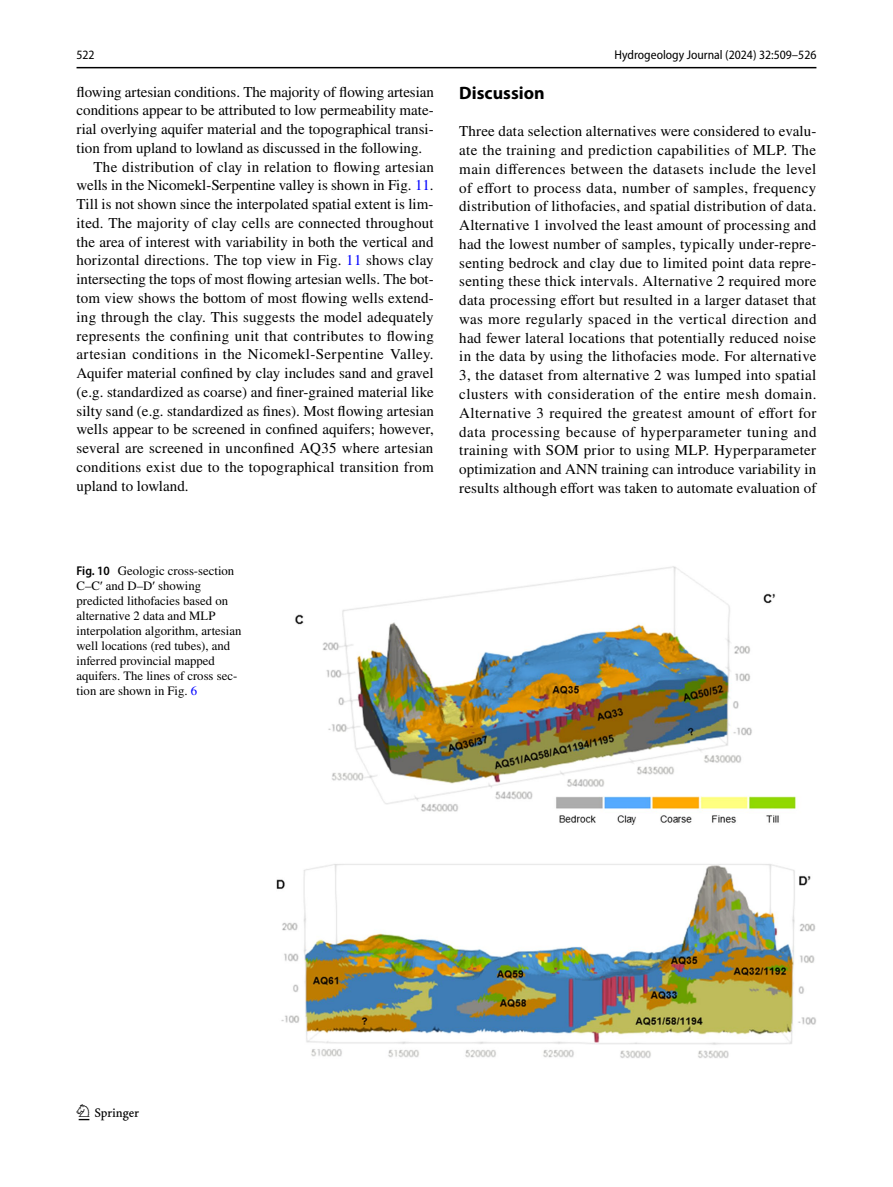
<style>
.page{position:relative;width:893px;height:1187px;background:#fff}
.page>*{position:absolute;margin:0;border:0;box-sizing:border-box;transform-origin:0 0}
.t1{font:22.5px "Springnew Regular 2";color:#000}
.t2{font:700 18px "Myriad Pro";color:#000}
.t3{font:15px/18.8px "STIX";letter-spacing:.005em;color:#000;text-align:justify}
.t4{font:15px "STIX";letter-spacing:.025em;color:#000}
.t5{font:12.75px/15px "STIX";color:#000}
.t6{font:semi-condensed 12.75px "Myriad Pro";color:#000}
.s1{color:#00f}
.s2{font-family:"Myriad Pro";font-weight:600;font-stretch:semi-condensed}
.s3{font-family:"Times New Roman"}
</style>
<div class="page">
<hr style="left:77px;top:67px;width:739px;height:1px;background:#000">
<img style="left:276px;top:566px;width:540px;height:491px">
<p class="t6" style="left:77px;top:48px;width:20px">522</p>
<p class="t6" style="left:615px;top:48px;width:203px">Hydrogeology Journal (2024) 32:509–526</p>
<p class="t3" style="left:77px;top:83px;width:359px">flowing artesian conditions. The majority of flowing artesian</p>
<p class="t3" style="left:77px;top:102px;width:359px">conditions appear to be attributed to low permeability mate-</p>
<p class="t3" style="left:77px;top:121px;width:359px">rial overlying aquifer material and the topographical transi-</p>
<p class="t3" style="left:77px;top:139px;width:347px">tion from upland to lowland as discussed in the following.</p>
<p class="t3" style="left:94px;top:158px;width:342px">The distribution of clay in relation to flowing artesian</p>
<p class="t3" style="left:77px;top:177px;width:359px">wells in the Nicomekl-Serpentine valley is shown in Fig. <span class="s1">11</span>.</p>
<p class="t3" style="left:77px;top:196px;width:358px">Till is not shown since the interpolated spatial extent is lim-</p>
<p class="t3" style="left:77px;top:214px;width:359px">ited. The majority of clay cells are connected throughout</p>
<p class="t3" style="left:77px;top:233px;width:359px">the area of interest with variability in both the vertical and</p>
<p class="t3" style="left:77px;top:252px;width:359px">horizontal directions. The top view in Fig. <span class="s1">11</span> shows clay</p>
<p class="t3" style="left:77px;top:271px;width:359px">intersecting the tops of most flowing artesian wells. The bot-</p>
<p class="t3" style="left:77px;top:289px;width:359px">tom view shows the bottom of most flowing wells extend-</p>
<p class="t3" style="left:77px;top:308px;width:359px">ing through the clay. This suggests the model adequately</p>
<p class="t3" style="left:77px;top:327px;width:359px">represents the confining unit that contributes to flowing</p>
<p class="t4" style="left:77px;top:344px;width:359px">artesian conditions in the Nicomekl-Serpentine Valley.</p>
<p class="t3" style="left:77px;top:364px;width:359px">Aquifer material confined by clay includes sand and gravel</p>
<p class="t3" style="left:77px;top:383px;width:359px">(e.g. standardized as coarse) and finer-grained material like</p>
<p class="t3" style="left:77px;top:402px;width:359px">silty sand (e.g. standardized as fines). Most flowing artesian</p>
<p class="t3" style="left:77px;top:421px;width:359px">wells appear to be screened in confined aquifers; however,</p>
<p class="t3" style="left:77px;top:439px;width:358px">several are screened in unconfined AQ35 where artesian</p>
<p class="t3" style="left:77px;top:458px;width:359px">conditions exist due to the topographical transition from</p>
<p class="t3" style="left:77px;top:477px;width:114px">upland to lowland.</p>
<p class="t2" style="left:459px;top:81px;width:87px">Discussion</p>
<p class="t3" style="left:459px;top:123px;width:359px">Three data selection alternatives were considered to evalu&shy;ate the training and prediction capabilities of MLP. The main differences between the datasets include the level of effort to process data, number of samples, frequency distribution of lithofacies, and spatial distribution of data.<br>Alternative 1 involved the least amount of processing and had the lowest number of samples, typically under-repre&shy;senting bedrock and clay due to limited point data repre&shy;senting these thick intervals. Alternative 2 required more data processing effort but resulted in a larger dataset that was more regularly spaced in the vertical direction and had fewer lateral locations that potentially reduced noise in the data by using the lithofacies mode. For alternative 3, the dataset from alternative 2 was lumped into spatial clusters with consideration of the entire mesh domain.<br>Alternative 3 required the greatest amount of effort for data processing because of hyperparameter tuning and training with SOM prior to using MLP. Hyperparameter optimization and ANN training can introduce variability in results although effort was taken to automate evaluation of</p>
<p class="t5" style="left:77px;top:564px;width:166px"><span class="s2">Fig. 10</span> Geologic cross-section<br>C–C<span class="s3">′</span> and D–D<span class="s3">′</span> showing predicted lithofacies based on alternative 2 data and MLP interpolation algorithm, artesian well locations (red tubes), and inferred provincial mapped aquifers. The lines of cross sec&shy;tion are shown in Fig. <span class="s1">6</span></p>
<h1 class="t1" style="left:79px;top:1104px;width:62px">1 3</h1>
</div>
